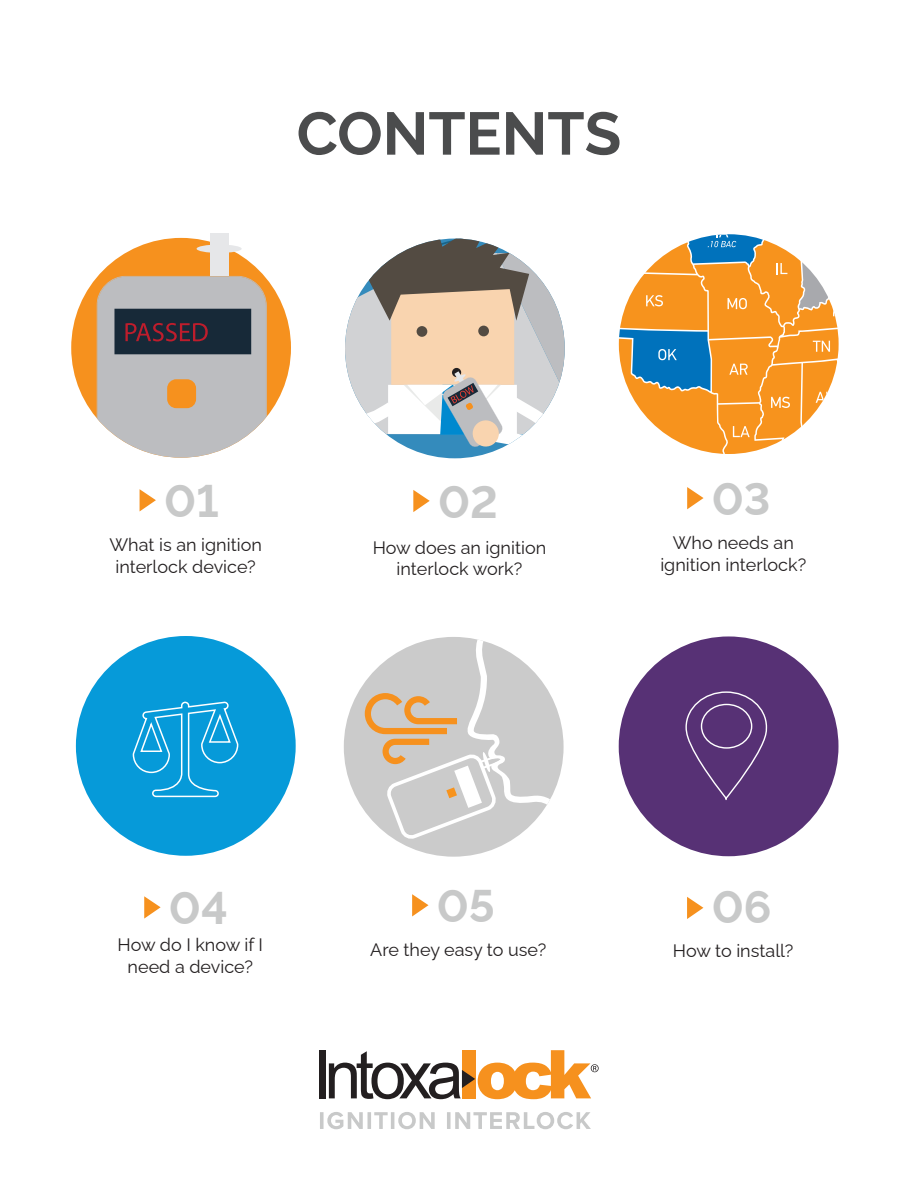
<style>
.page{position:relative;width:918px;height:1188px;background:#fff}
.page>*{position:absolute;margin:0;border:0;box-sizing:border-box;transform-origin:0 0}
.t1{font:700 60px "Raleway";color:#4b4c4d}
.t2{font:700 45.75px "Raleway";color:#c8c9c9}
.t3{font:18px/21.6px "Raleway";color:#231f20;text-align:center}
</style>
<div class="page">
<div style="left:71px;top:238px;width:220px;height:220px;background:#f6911e;border-radius:50%"></div>
<svg style="left:96px;top:276px;width:171px;height:182px;background:#a4a1a1"></svg>
<svg style="left:140px;top:489px;width:16px;height:22px"></svg>
<svg style="left:345px;top:239px;width:220px;height:219px"></svg>
<svg style="left:413px;top:490px;width:17px;height:22px"></svg>
<svg style="left:619px;top:234px;width:220px;height:220px"></svg>
<svg style="left:687px;top:487px;width:17px;height:22px"></svg>
<div style="left:76px;top:636px;width:220px;height:220px;background:#069ad9;border-radius:50%"></div>
<svg style="left:144px;top:896px;width:17px;height:23px"></svg>
<div style="left:344px;top:637px;width:220px;height:220px;background:#cbcbcb;border-radius:110px"></div>
<svg style="left:365px;top:637px;width:199px;height:220px"></svg>
<svg style="left:412px;top:894px;width:17px;height:22px"></svg>
<div style="left:619px;top:636px;width:219px;height:220px;background:#573175;border-radius:50%"></div>
<svg style="left:687px;top:897px;width:16px;height:22px"></svg>
<div style="left:210px;top:233px;width:18px;height:43px;background:#e6e7e9"></div>
<div style="left:197px;top:245px;width:45px;height:8px;background:#e6e7e9;border-radius:50%"></div>
<svg style="left:132px;top:701px;width:107px;height:97px"></svg>
<svg style="left:685px;top:691px;width:83px;height:109px"></svg>
<svg style="left:320px;top:1112px;width:271px;height:17px"></svg>
<div style="left:320px;top:1050px;width:6px;height:48px;background:#231f20"></div>
<svg style="left:329px;top:1050px;width:270px;height:49px"></svg>
<p class="t1" style="left:297px;top:86px;width:326px">CONTENTS</p>
<p class="t2" style="left:164px;top:464px;width:56px">01</p>
<p class="t3" style="left:109px;top:532px;width:154px">What is an ignition interlock device?</p>
<p class="t2" style="left:438px;top:465px;width:61px">02</p>
<p class="t3" style="left:373px;top:534px;width:175px">How does an ignition interlock work?</p>
<p class="t2" style="left:712px;top:462px;width:60px">03</p>
<p class="t3" style="left:660px;top:530px;width:147px">Who needs an ignition interlock?</p>
<p class="t2" style="left:169px;top:871px;width:60px">04</p>
<p class="t3" style="left:118px;top:932px;width:147px">How do I know if I need a device?</p>
<p class="t2" style="left:437px;top:869px;width:60px">05</p>
<p class="t3" style="left:370px;top:937px;width:178px">Are they easy to use?</p>
<p class="t2" style="left:712px;top:870px;width:61px">06</p>
<p class="t3" style="left:673px;top:938px;width:122px">How to install?</p>
</div>
